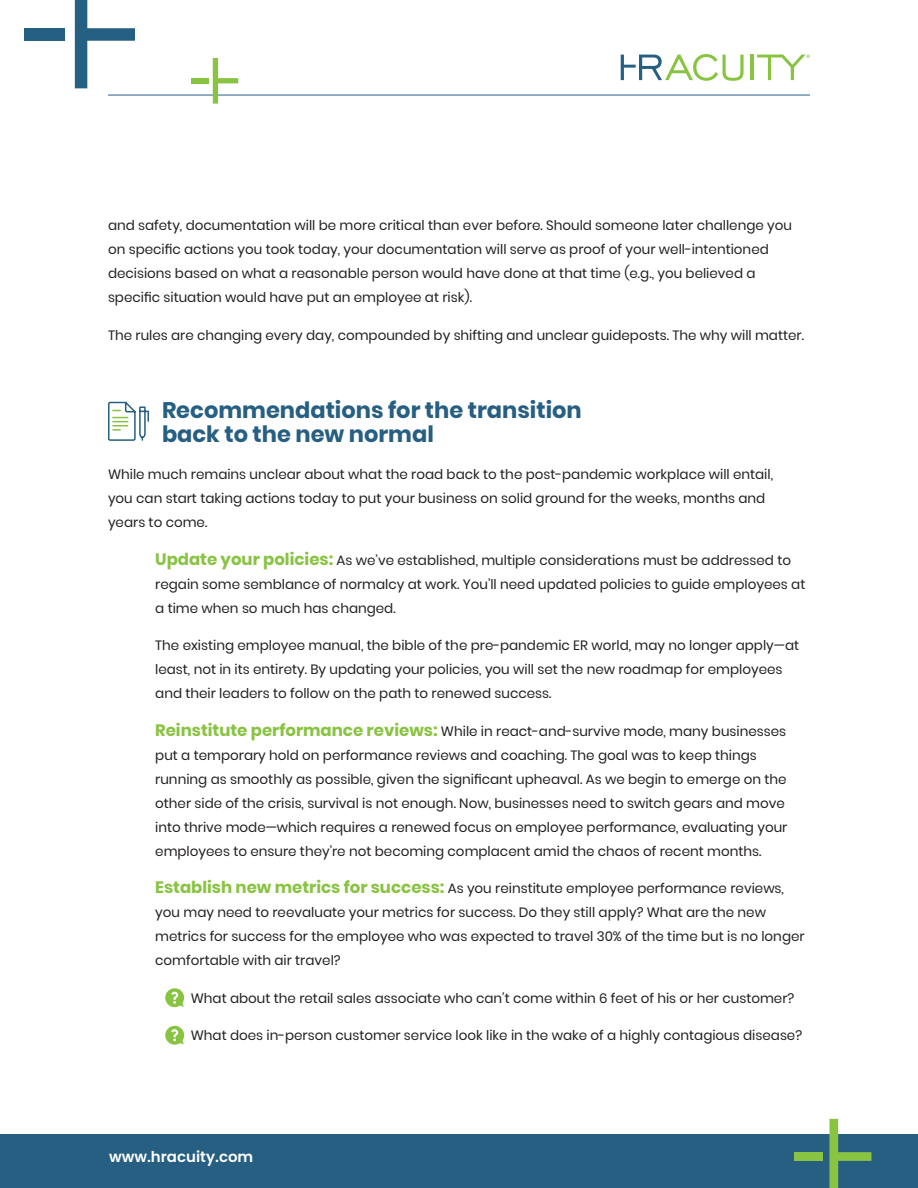
<style>
.page{position:relative;width:918px;height:1188px;background:#fff}
.page>*{position:absolute;margin:0;border:0;box-sizing:border-box;transform-origin:0 0}
.t1{font:700 22.5px/24px "Poppins";color:#265f82}
.t2{font:600 15px "Poppins";color:#fff}
.bullets{font:13.5px/24px "Poppins";color:#231f20}
.s1{font-weight:700;font-size:16.5px;color:#89c342}
</style>
<div class="page">
<svg style="left:621px;top:54px;width:123px;height:27px"></svg>
<hr style="left:751px;top:54px;width:3px;height:26px;background:#88c442">
<svg style="left:757px;top:55px;width:53px;height:25px"></svg>
<div style="left:24px;top:28px;width:41px;height:13px;background:#256082"></div>
<svg style="left:75px;top:0;width:60px;height:88px"></svg>
<hr style="left:108px;top:95px;width:702px;height:1px;background:#256082">
<div style="left:191px;top:78px;width:17px;height:5px;background:#89c342"></div>
<svg style="left:213px;top:58px;width:25px;height:46px"></svg>
<div style="left:0;top:1134px;width:918px;height:54px;background:#265f82"></div>
<div style="left:794px;top:1152px;width:28px;height:9px;background:#89c342"></div>
<svg style="left:829px;top:1119px;width:42px;height:69px"></svg>
<svg style="left:165px;top:988px;width:19px;height:19px"></svg>
<svg style="left:165px;top:1026px;width:19px;height:19px"></svg>
<svg style="left:108px;top:401px;width:41px;height:40px"></svg>
<p class="bullets" style="left:108px;top:214px;width:686px">and safety, documentation will be more critical than ever before. Should someone later challenge you on specific actions you took today, your documentation will serve as proof of your well-intentioned decisions based on what a reasonable person would have done at that time (e.g., you believed a specific situation would have put an employee at risk).</p>
<p class="bullets" style="left:108px;top:323px;width:698px">The rules are changing every day, compounded by shifting and unclear guideposts. The why will matter.</p>
<p class="t1" style="left:162px;top:398px;width:421px">Recommendations for the transition back to the new normal</p>
<p class="bullets" style="left:108px;top:463px;width:667px">While much remains unclear about what the road back to the post-pandemic workplace will entail, you can start taking actions today to put your business on solid ground for the weeks, months and years to come.</p>
<p class="bullets" style="left:155px;top:548px;width:652px"><span class="s1">Update your policies:</span> As we’ve established, multiple considerations must be addressed to regain some semblance of normalcy at work. You’ll need updated policies to guide employees at a time when so much has changed.</p>
<p class="bullets" style="left:155px;top:634px;width:645px">The existing employee manual, the bible of the pre-pandemic ER world, may no longer apply—at least, not in its entirety. By updating your policies, you will set the new roadmap for employees and their leaders to follow on the path to renewed success.</p>
<p class="bullets" style="left:155px;top:719px;width:634px"><span class="s1">Reinstitute performance reviews:</span> While in react-and-survive mode, many businesses put a temporary hold on performance reviews and coaching. The goal was to keep things running as smoothly as possible, given the significant upheaval. As we begin to emerge on the other side of the crisis, survival is not enough. Now, businesses need to switch gears and move into thrive mode—which requires a renewed focus on employee performance, evaluating your employees to ensure they’re not becoming complacent amid the chaos of recent months.</p>
<p class="bullets" style="left:155px;top:877px;width:651px"><span class="s1">Establish new metrics for success:</span> As you reinstitute employee performance reviews, you may need to reevaluate your metrics for success. Do they still apply? What are the new metrics for success for the employee who was expected to travel 30% of the time but is no longer comfortable with air travel?</p>
<p class="bullets" style="left:191px;top:986px;width:605px">What about the retail sales associate who can’t come within 6 feet of his or her customer?</p>
<p class="bullets" style="left:191px;top:1024px;width:613px">What does in-person customer service look like in the wake of a highly contagious disease?</p>
<p class="t2" style="left:109px;top:1148px;width:146px">www.hracuity.com</p>
</div>
